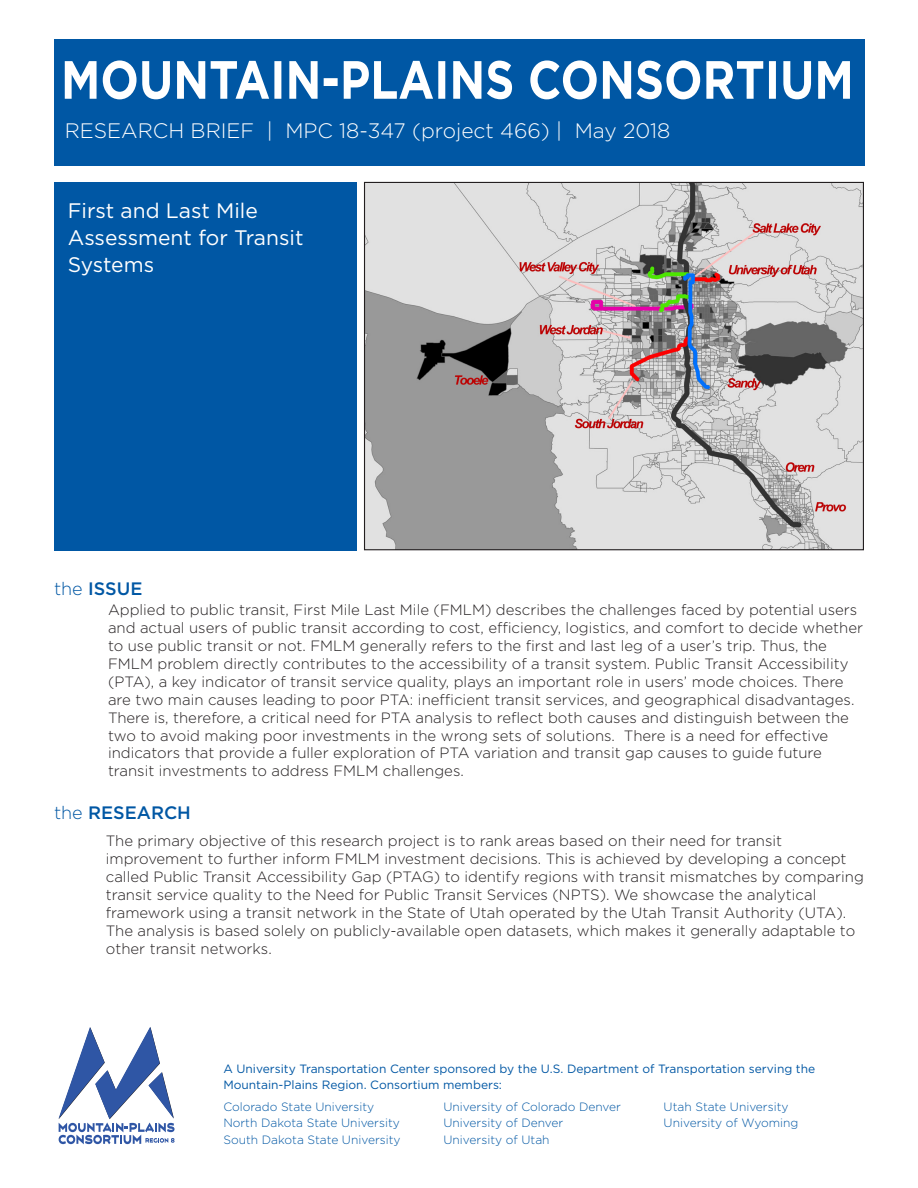
<style>
.page{position:relative;width:918px;height:1188px;background:#fff}
.page>*{position:absolute;margin:0;border:0;box-sizing:border-box;transform-origin:0 0}
.t1{font:21px/27px "Gotham";color:#fff}
.t2{font:300 20.85px "Gotham";color:#fff}
.t3{font:500 18px "Gotham";color:#0057a4}
.t4{font:300 15px/18px "Gotham";color:#231f20}
.t5{font:300 12px "Gotham";color:#0057a4}
.t6{font:12px/16.5px "Gotham";color:#0057a4}
.s1{font-weight:300}
</style>
<div class="page">
<div style="left:54px;top:182px;width:303px;height:368px;background:#0057a4"></div>
<img style="left:366px;top:184px;width:496px;height:364px">
<div style="left:54px;top:39px;width:810px;height:127px;background:#0057a4"></div>
<svg style="left:65px;top:60px;width:785px;height:39px"></svg>
<svg style="left:58px;top:1027px;width:117px;height:117px"></svg>
<p class="t2" style="left:65px;top:117px;width:607px">RESEARCH BRIEF | MPC 18-347 (project 466) | May 2018</p>
<p class="t1" style="left:68px;top:196px;width:237px">First and Last Mile<br>Assessment for Transit<br>Systems</p>
<h1 class="t3" style="left:54px;top:577px;width:90px"><span class="s1">the</span> ISSUE</h1>
<p class="t4" style="left:108px;top:600px;width:757px">Applied to public transit, First Mile Last Mile (FMLM) describes the challenges faced by potential users and actual users of public transit according to cost, efficiency, logistics, and comfort to decide whether to use public transit or not. FMLM generally refers to the first and last leg of a user’s trip. Thus, the FMLM problem directly contributes to the accessibility of a transit system. Public Transit Accessibility (PTA), a key indicator of transit service quality, plays an important role in users’ mode choices. There are two main causes leading to poor PTA: inefficient transit services, and geographical disadvantages.<br>There is, therefore, a critical need for PTA analysis to reflect both causes and distinguish between the two to avoid making poor investments in the wrong sets of solutions. There is a need for effective indicators that provide a fuller exploration of PTA variation and transit gap causes to guide future transit investments to address FMLM challenges.</p>
<h1 class="t3" style="left:54px;top:800px;width:138px"><span class="s1">the</span> RESEARCH</h1>
<p class="t4" style="left:106px;top:832px;width:760px">The primary objective of this research project is to rank areas based on their need for transit improvement to further inform FMLM investment decisions. This is achieved by developing a concept called Public Transit Accessibility Gap (PTAG) to identify regions with transit mismatches by comparing transit service quality to the Need for Public Transit Services (NPTS). We showcase the analytical framework using a transit network in the State of Utah operated by the Utah Transit Authority (UTA).<br>The analysis is based solely on publicly-available open datasets, which makes it generally adaptable to other transit networks.</p>
<p class="t6" style="left:223px;top:1060px;width:593px">A University Transportation Center sponsored by the U.S. Department of Transportation serving the<br>Mountain-Plains Region. Consortium members:</p>
<p class="t5" style="left:223px;top:1099px;width:152px">Colorado State University</p>
<p class="t5" style="left:223px;top:1115px;width:178px">North Dakota State University</p>
<p class="t5" style="left:223px;top:1132px;width:179px">South Dakota State University</p>
<p class="t5" style="left:444px;top:1099px;width:179px">University of Colorado Denver</p>
<p class="t5" style="left:444px;top:1115px;width:121px">University of Denver</p>
<p class="t5" style="left:444px;top:1132px;width:108px">University of Utah</p>
<p class="t5" style="left:664px;top:1099px;width:126px">Utah State University</p>
<p class="t5" style="left:664px;top:1115px;width:136px">University of Wyoming</p>
</div>
